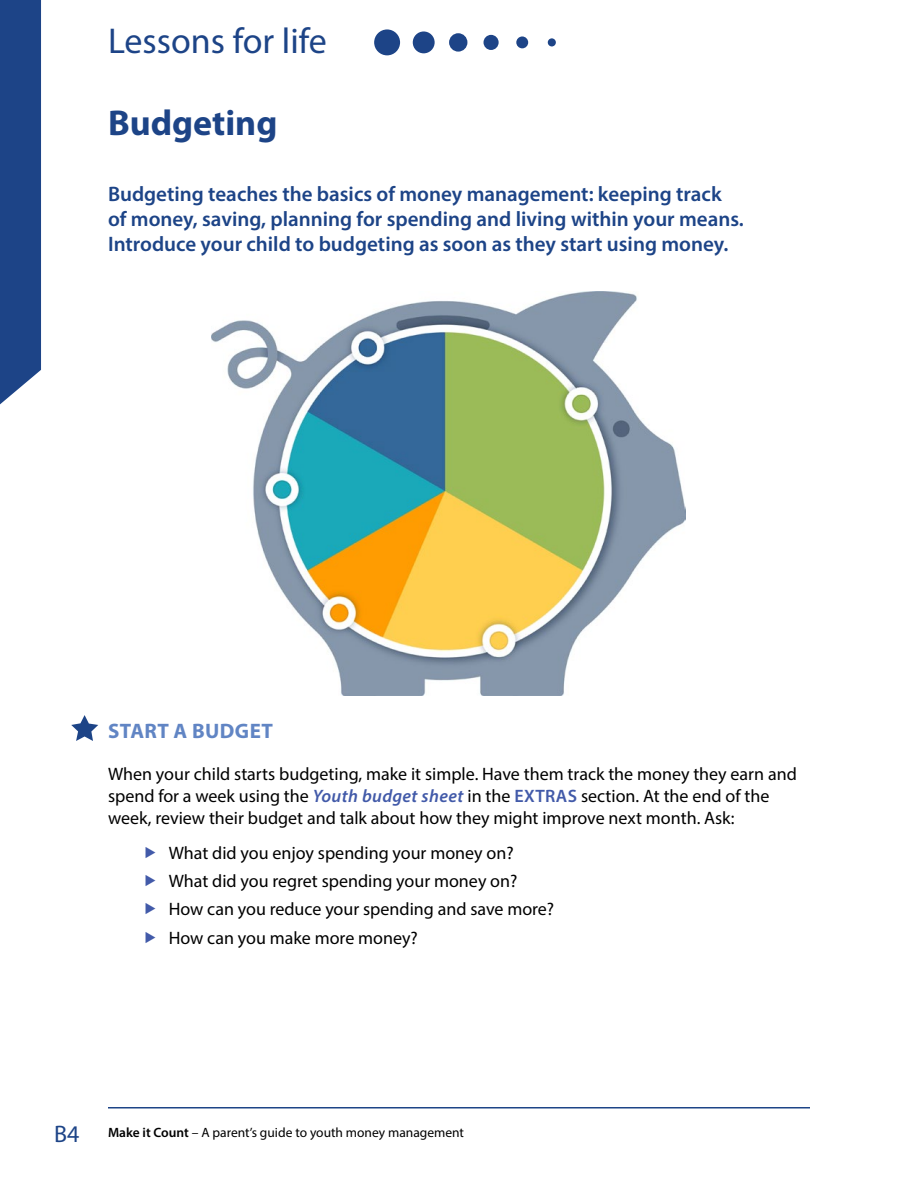
<style>
.page{position:relative;width:918px;height:1188px;background:#fff}
.page>*{position:absolute;margin:0;border:0;box-sizing:border-box;transform-origin:0 0}
.t1{font:36px "Myriad Pro";color:#1d4487}
.t2{font:700 36px "Myriad Pro";color:#1d4487}
.t3{font:600 21px/25.2px "Myriad Pro";color:#1d4487}
.t4{font:700 21px "Myriad Pro";letter-spacing:.02em;color:#6185c4}
.t5{font:18px/28.3px "Myriad Pro";color:#000}
.t6{font:13.5px "Myriad Pro";color:#000}
.s1{font-weight:600;font-style:italic;color:#425aa9}
.s2{font-weight:600;color:#425aa9}
.s3{font-size:24px;color:#1d4487}
.s4{font-weight:600}
</style>
<div class="page">
<div style="left:0;top:0;width:41px;height:405px;background:#1d4487"></div>
<hr style="left:108px;top:1107px;width:702px;height:1px;background:#1d4487">
<div style="left:374px;top:29px;width:26px;height:26px;background:#1d4487;border-radius:50%"></div>
<div style="left:413px;top:31px;width:22px;height:22px;background:#1d4487;border-radius:50%"></div>
<div style="left:449px;top:33px;width:18px;height:19px;background:#1d4487;border-radius:50%"></div>
<div style="left:484px;top:35px;width:15px;height:15px;background:#1d4487;border-radius:50%"></div>
<div style="left:516px;top:36px;width:12px;height:12px;background:#1d4487;border-radius:50%"></div>
<div style="left:548px;top:38px;width:8px;height:8px;background:#1d4487;border-radius:50%"></div>
<svg style="left:71px;top:715px;width:27px;height:26px"></svg>
<img style="left:212px;top:292px;width:474px;height:404px">
<h1 class="t1" style="left:108px;top:19px;width:220px">Lessons for life</h1>
<h1 class="t2" style="left:108px;top:99px;width:171px">Budgeting</h1>
<p class="t3" style="left:108px;top:181px;width:636px">Budgeting teaches the basics of money management: keeping track of money, saving, planning for spending and living within your means.<br>Introduce your child to budgeting as soon as they start using money.</p>
<p class="t4" style="left:108px;top:718px;width:166px">START A BUDGET</p>
<p class="t5" style="left:108px;top:763px;width:690px;line-height:21.6px">When your child starts budgeting, make it simple. Have them track the money they earn and spend for a week using the <span class="s1">Youth budget sheet</span> in the <span class="s2">EXTRAS</span> section. At the end of the week, review their budget and talk about how they might improve next month. Ask:</p>
<p class="t5" style="left:169px;top:838px;width:387px">What did you enjoy spending your money on?<br>What did you regret spending your money on?<br>How can you reduce your spending and save more?<br>How can you make more money?</p>
<p class="t6" style="left:54px;top:1125px;width:412px"><span class="s3">B4</span> <span class="s4">Make it Count</span> – A parent’s guide to youth money management</p>
</div>
